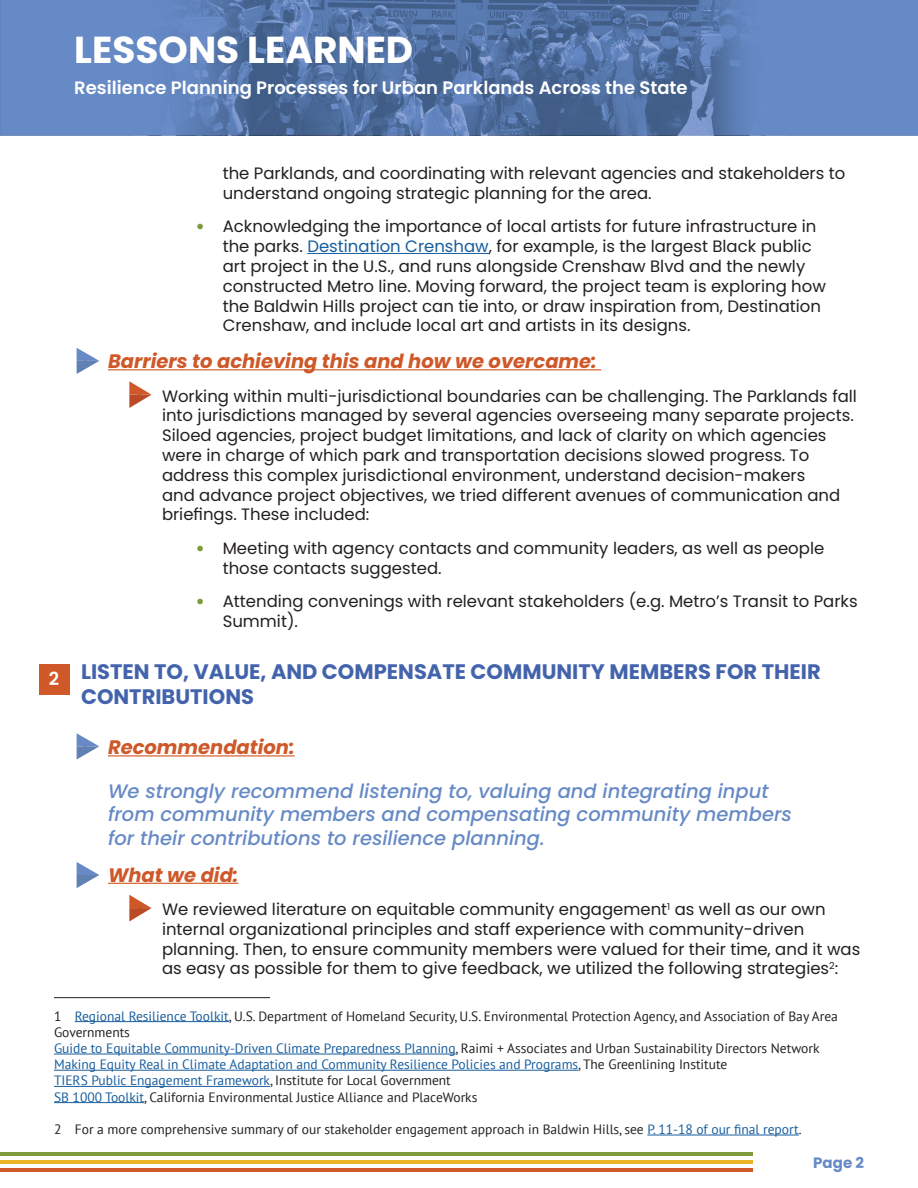
<style>
.page{position:relative;width:918px;height:1188px;background:#fff}
.page>*{position:absolute;margin:0;border:0;box-sizing:border-box;transform-origin:0 0}
.t1{font:700 37.5px "Poppins";color:#fff}
.Paragraph_Header{font:700 21px/25.2px "Poppins";color:#4364ad}
.t2{font:italic 500 19.5px/23.4px "Poppins";color:#668ac6}
.t3{font:italic 700 19.5px "Poppins";color:#ce5828}
.Section_Top_Subheade{font:600 18px "Poppins";color:#fff}
.t4{font:16.5px/19.8px "Poppins";color:#231f20}
.t5{font:700 15px "Poppins";color:#668ac6}
.Footnotes{font:13.5px/16.2px "PT Sans";color:#231f20}
.Footnotes-2{font:13.5px "PT Sans";color:#175d9e}
.s1{font-weight:900;color:#7f9a3b}
.s2{color:#175d9e}
.s3{font-style:normal;font-size:16.5px}
.s4{color:#231f20}
</style>
<div class="page">
<img style="left:0;top:0;width:918px;height:135px">
<hr style="left:0;top:1152px;width:753px;height:4px;background:#7f9a3b">
<hr style="left:0;top:1160px;width:753px;height:4px;background:#eab225">
<hr style="left:0;top:1169px;width:753px;height:3px;background:#cf5728">
<hr style="left:307px;top:253px;width:182px;height:1px;background:#175d9e">
<hr style="left:108px;top:369px;width:493px;height:1px;background:#ce5828">
<hr style="left:108px;top:755px;width:187px;height:1px;background:#ce5828">
<hr style="left:108px;top:883px;width:130px;height:1px;background:#ce5828">
<hr style="left:54px;top:997px;width:216px;height:1px;background:#231f20">
<hr style="left:75px;top:1021px;width:154px;height:1px;background:#175d9e">
<hr style="left:54px;top:1054px;width:402px;height:1px;background:#175d9e">
<hr style="left:54px;top:1070px;width:524px;height:1px;background:#175d9e">
<hr style="left:54px;top:1086px;width:216px;height:1px;background:#175d9e">
<hr style="left:54px;top:1102px;width:90px;height:1px;background:#175d9e">
<hr style="left:647px;top:1135px;width:152px;height:1px;background:#175d9e">
<div style="left:39px;top:664px;width:30px;height:30px;background:#d15828"></div>
<svg style="left:77px;top:348px;width:22px;height:26px"></svg>
<svg style="left:77px;top:733px;width:22px;height:26px"></svg>
<svg style="left:77px;top:862px;width:22px;height:26px"></svg>
<svg style="left:129px;top:895px;width:23px;height:26px"></svg>
<svg style="left:129px;top:381px;width:23px;height:27px"></svg>
<h1 class="t1" style="left:74px;top:28px;width:340px">LESSONS LEARNED</h1>
<p class="Section_Top_Subheade" style="left:74px;top:78px;width:615px">Resilience Planning Processes for Urban Parklands Across the State</p>
<p class="t4" style="left:223px;top:164px;width:624px">the Parklands, and coordinating with relevant agencies and stakeholders to understand ongoing strategic planning for the area.</p>
<p class="t4" style="left:223px;top:217px;width:605px;text-indent:-27px"><span class="s1">•</span> Acknowledging the importance of local artists for future infrastructure in the parks. <span class="s2">Destination Crenshaw</span>, for example, is the largest Black public art project in the U.S., and runs alongside Crenshaw Blvd and the newly constructed Metro line. Moving forward, the project team is exploring how the Baldwin Hills project can tie into, or draw inspiration from, Destination Crenshaw, and include local art and artists in its designs.</p>
<p class="t3" style="left:81px;top:350px;width:517px"><span class="s3">•</span> Barriers to achieving this and how we overcame:</p>
<p class="t4" style="left:162px;top:386px;width:697px;text-indent:-27px"><span class="s1">•</span> Working within multi-jurisdictional boundaries can be challenging. The Parklands fall into jurisdictions managed by several agencies overseeing many separate projects.<br>Siloed agencies, project budget limitations, and lack of clarity on which agencies were in charge of which park and transportation decisions slowed progress. To address this complex jurisdictional environment, understand decision-makers<br>and advance project objectives, we tried different avenues of communication and briefings. These included:</p>
<p class="t4" style="left:223px;top:538px;width:603px;text-indent:-27px"><span class="s1">•</span> Meeting with agency contacts and community leaders, as well as people those contacts suggested.</p>
<p class="t4" style="left:223px;top:591px;width:636px;text-indent:-27px"><span class="s1">•</span> Attending convenings with relevant stakeholders (e.g. Metro’s Transit to Parks<br>Summit).</p>
<p class="Paragraph_Header" style="left:81px;top:659px;width:741px">LISTEN TO, VALUE, AND COMPENSATE COMMUNITY MEMBERS FOR THEIR<br>CONTRIBUTIONS</p>
<p class="t3" style="left:81px;top:736px;width:215px"><span class="s3">•</span> Recommendation:</p>
<p class="t2" style="left:108px;top:780px;width:685px">We strongly recommend listening to, valuing and integrating input from community members and compensating community members for their contributions to resilience planning.</p>
<p class="t3" style="left:81px;top:864px;width:159px"><span class="s3">•</span> What we did:</p>
<p class="t4" style="left:162px;top:899px;width:700px;text-indent:-27px"><span class="s1">•</span> We reviewed literature on equitable community engagement<sup>1</sup> as well as our own internal organizational principles and staff experience with community-driven planning. Then, to ensure community members were valued for their time, and it was as easy as possible for them to give feedback, we utilized the following strategies<sup>2</sup>:</p>
<p class="Footnotes" style="left:54px;top:1007px;width:786px">1 <span class="s2">Regional Resilience Toolkit</span>, U.S. Department of Homeland Security, U.S. Environmental Protection Agency, and Association of Bay Area<br>Governments</p>
<p class="Footnotes-2" style="left:54px;top:1040px;width:767px">Guide to Equitable Community-Driven Climate Preparedness Planning<span class="s4">, Raimi + Associates and Urban Sustainability Directors Network</span></p>
<p class="Footnotes-2" style="left:54px;top:1056px;width:675px">Making Equity Real in Climate Adaptation and Community Resilience Policies and Programs<span class="s4">, The Greenlining Institute</span></p>
<p class="Footnotes-2" style="left:54px;top:1072px;width:398px">TIERS Public Engagement Framework<span class="s4">, Institute for Local Government</span></p>
<p class="Footnotes" style="left:54px;top:1088px;width:425px"><span class="s2">SB 1000 Toolkit</span>, California Environmental Justice Alliance and PlaceWorks</p>
<p class="Footnotes" style="left:54px;top:1121px;width:749px">2 For a more comprehensive summary of our stakeholder engagement approach in Baldwin Hills, see <span class="s2">P. 11-18 of our final report</span>.</p>
<p class="Section_Top_Subheade" style="left:49px;top:669px;width:12px">2</p>
<p class="t5" style="left:813px;top:1154px;width:52px">Page 2</p>
</div>
